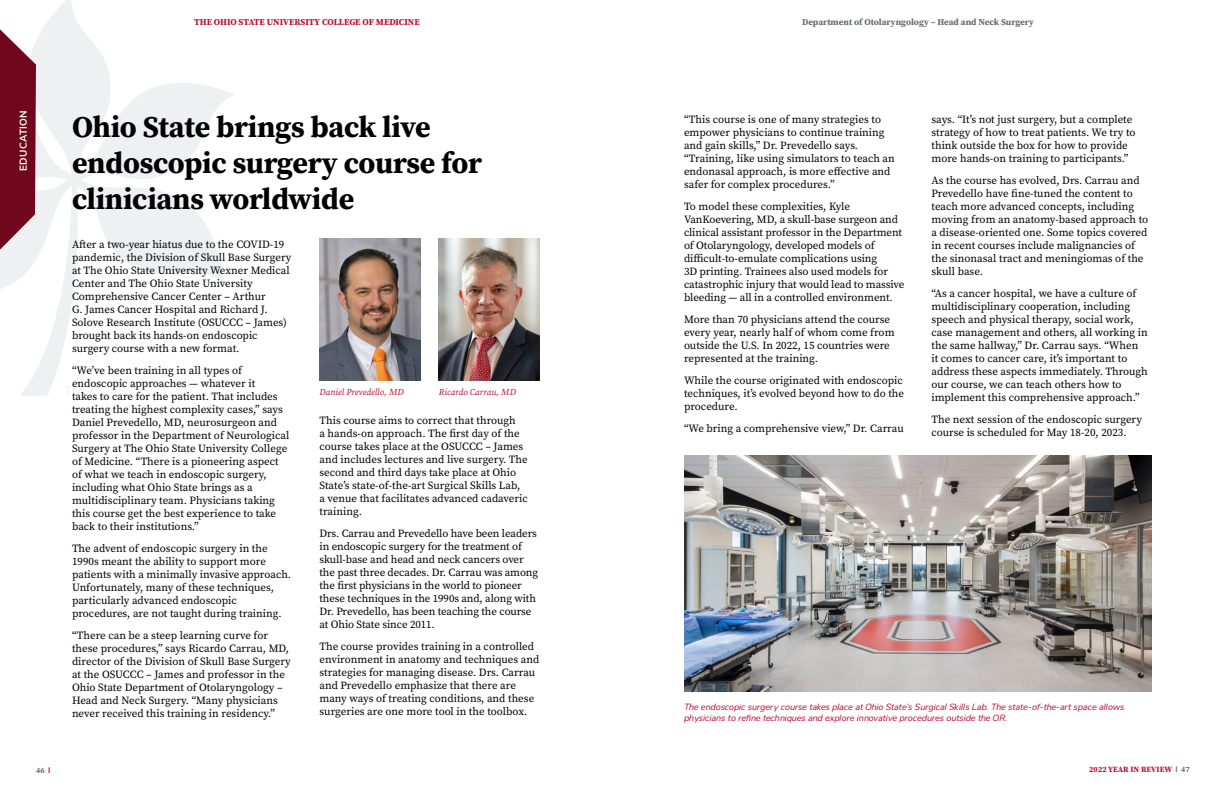
<style>
.page{position:relative;width:1224px;height:792px;background:#fff}
.page>*{position:absolute;margin:0;border:0;box-sizing:border-box;transform-origin:0 0}
.Bodycopy{font:700 30px/36px "Buckeye Serif";letter-spacing:-.01em;color:#000}
.Bodycopy-2{font:11px/13px "Buckeye Serif";color:#000}
.t1{font:700 10px "Buckeye Sans";letter-spacing:.03em;color:#fff}
.Bodycopy-3{font:italic 9px/10.8px "Buckeye Sans";color:#ba0c2f}
.t2{font:700 9px "Buckeye Serif";color:#646a6e}
.t3{font:700 9px "Buckeye Serif";letter-spacing:-.005em;color:#ba0c2f}
.Bodycopy-4{font:italic 9px "Buckeye Serif";color:#ba0c2f}
.t4{font:700 8px "Buckeye Serif";color:#ba0c2f}
.t5{font:700 8px "Buckeye Serif";color:#6e7171}
.s1{font-family:"Buckeye Sans";color:#ba0c2f}
.s2{font-family:"Buckeye Sans";color:#6e7171}
.s3{color:#6e7171}
</style>
<div class="page">
<svg style="left:20px;top:0;width:214px;height:396px"></svg>
<svg style="left:65px;top:387px;width:17px;height:9px"></svg>
<img style="left:320px;top:239px;width:101px;height:142px">
<img style="left:439px;top:239px;width:101px;height:142px">
<img style="left:684px;top:455px;width:468px;height:236px">
<svg style="left:0;top:0;width:42px;height:294px"></svg>
<p class="t3" style="left:194px;top:15px;width:227px">THE OHIO STATE UNIVERSITY COLLEGE OF MEDICINE</p>
<p class="t2" style="left:802px;top:15px;width:233px">Department of Otolaryngology – Head and Neck Surgery</p>
<p class="t1" style="left:16px;top:171px;width:62px;rotate:-90deg">EDUCATION</p>
<p class="t5" style="left:36px;top:765px;width:16px">46 <span class="s1">I</span></p>
<p class="Bodycopy" style="left:72px;top:108px;width:412px">Ohio State brings back live endoscopic surgery course for clinicians worldwide</p>
<p class="Bodycopy-2" style="left:72px;top:238px;width:221px">After a two-year hiatus due to the COVID-19 pandemic, the Division of Skull Base Surgery at The Ohio State University Wexner Medical Center and The Ohio State University Comprehensive Cancer Center – Arthur<br>G. James Cancer Hospital and Richard J.<br>Solove Research Institute (OSUCCC – James) brought back its hands-on endoscopic surgery course with a new format.</p>
<p class="Bodycopy-2" style="left:72px;top:364px;width:219px">“We’ve been training in all types of endoscopic approaches — whatever it<br>takes to care for the patient. That includes treating the highest complexity cases,” says Daniel Prevedello, MD, neurosurgeon and professor in the Department of Neurological Surgery at The Ohio State University College of Medicine. “There is a pioneering aspect of what we teach in endoscopic surgery, including what Ohio State brings as a multidisciplinary team. Physicians taking this course get the best experience to take back to their institutions.”</p>
<p class="Bodycopy-2" style="left:72px;top:542px;width:221px">The advent of endoscopic surgery in the 1990s meant the ability to support more patients with a minimally invasive approach.<br>Unfortunately, many of these techniques, particularly advanced endoscopic procedures, are not taught during training.</p>
<p class="Bodycopy-2" style="left:72px;top:629px;width:220px">“There can be a steep learning curve for these procedures,” says Ricardo Carrau, MD, director of the Division of Skull Base Surgery at the OSUCCC – James and professor in the Ohio State Department of Otolaryngology – Head and Neck Surgery. “Many physicians never received this training in residency.”</p>
<p class="Bodycopy-4" style="left:320px;top:386px;width:86px">Daniel Prevedello, MD</p>
<p class="Bodycopy-4" style="left:439px;top:386px;width:79px">Ricardo Carrau, MD</p>
<p class="Bodycopy-2" style="left:320px;top:414px;width:210px">This course aims to correct that through<br>a hands-on approach. The first day of the course takes place at the OSUCCC – James and includes lectures and live surgery. The second and third days take place at Ohio State’s state-of-the-art Surgical Skills Lab, a venue that facilitates advanced cadaveric training.</p>
<p class="Bodycopy-2" style="left:320px;top:527px;width:220px">Drs. Carrau and Prevedello have been leaders in endoscopic surgery for the treatment of skull-base and head and neck cancers over the past three decades. Dr. Carrau was among the first physicians in the world to pioneer these techniques in the 1990s and, along with Dr. Prevedello, has been teaching the course at Ohio State since 2011.</p>
<p class="Bodycopy-2" style="left:320px;top:640px;width:221px">The course provides training in a controlled environment in anatomy and techniques and strategies for managing disease. Drs. Carrau and Prevedello emphasize that there are many ways of treating conditions, and these surgeries are one more tool in the toolbox.</p>
<p class="Bodycopy-2" style="left:684px;top:113px;width:212px">“This course is one of many strategies to empower physicians to continue training and gain skills,” Dr. Prevedello says. “Training, like using simulators to teach an endonasal approach, is more effective and safer for complex procedures.”</p>
<p class="Bodycopy-2" style="left:684px;top:200px;width:222px">To model these complexities, Kyle VanKoevering, MD, a skull-base surgeon and clinical assistant professor in the Department of Otolaryngology, developed models of difficult-to-emulate complications using<br>3D printing. Trainees also used models for catastrophic injury that would lead to massive bleeding — all in a controlled environment.</p>
<p class="Bodycopy-2" style="left:684px;top:313px;width:212px">More than 70 physicians attend the course every year, nearly half of whom come from outside the U.S. In 2022, 15 countries were represented at the training.</p>
<p class="Bodycopy-2" style="left:684px;top:374px;width:222px">While the course originated with endoscopic techniques, it’s evolved beyond how to do the procedure.</p>
<p class="Bodycopy-2" style="left:684px;top:422px;width:221px">“We bring a comprehensive view,” Dr. Carrau</p>
<p class="Bodycopy-2" style="left:932px;top:113px;width:206px">says. “It’s not just surgery, but a complete strategy of how to treat patients. We try to think outside the box for how to provide more hands-on training to participants.”</p>
<p class="Bodycopy-2" style="left:932px;top:174px;width:218px">As the course has evolved, Drs. Carrau and Prevedello have fine-tuned the content to teach more advanced concepts, including moving from an anatomy-based approach to a disease-oriented one. Some topics covered in recent courses include malignancies of the sinonasal tract and meningiomas of the skull base.</p>
<p class="Bodycopy-2" style="left:932px;top:287px;width:218px">“As a cancer hospital, we have a culture of multidisciplinary cooperation, including speech and physical therapy, social work, case management and others, all working in the same hallway,” Dr. Carrau says. “When it comes to cancer care, it’s important to address these aspects immediately. Through our course, we can teach others how to implement this comprehensive approach.”</p>
<p class="Bodycopy-2" style="left:932px;top:413px;width:212px">The next session of the endoscopic surgery course is scheduled for May 18-20, 2023.</p>
<p class="Bodycopy-3" style="left:684px;top:701px;width:442px">The endoscopic surgery course takes place at Ohio State’s Surgical Skills Lab. The state-of-the-art space allows physicians to refine techniques and explore innovative procedures outside the OR.</p>
<p class="t4" style="left:1089px;top:763px;width:102px">2022 YEAR IN REVIEW <span class="s2">I</span> <span class="s3">47</span></p>
</div>
